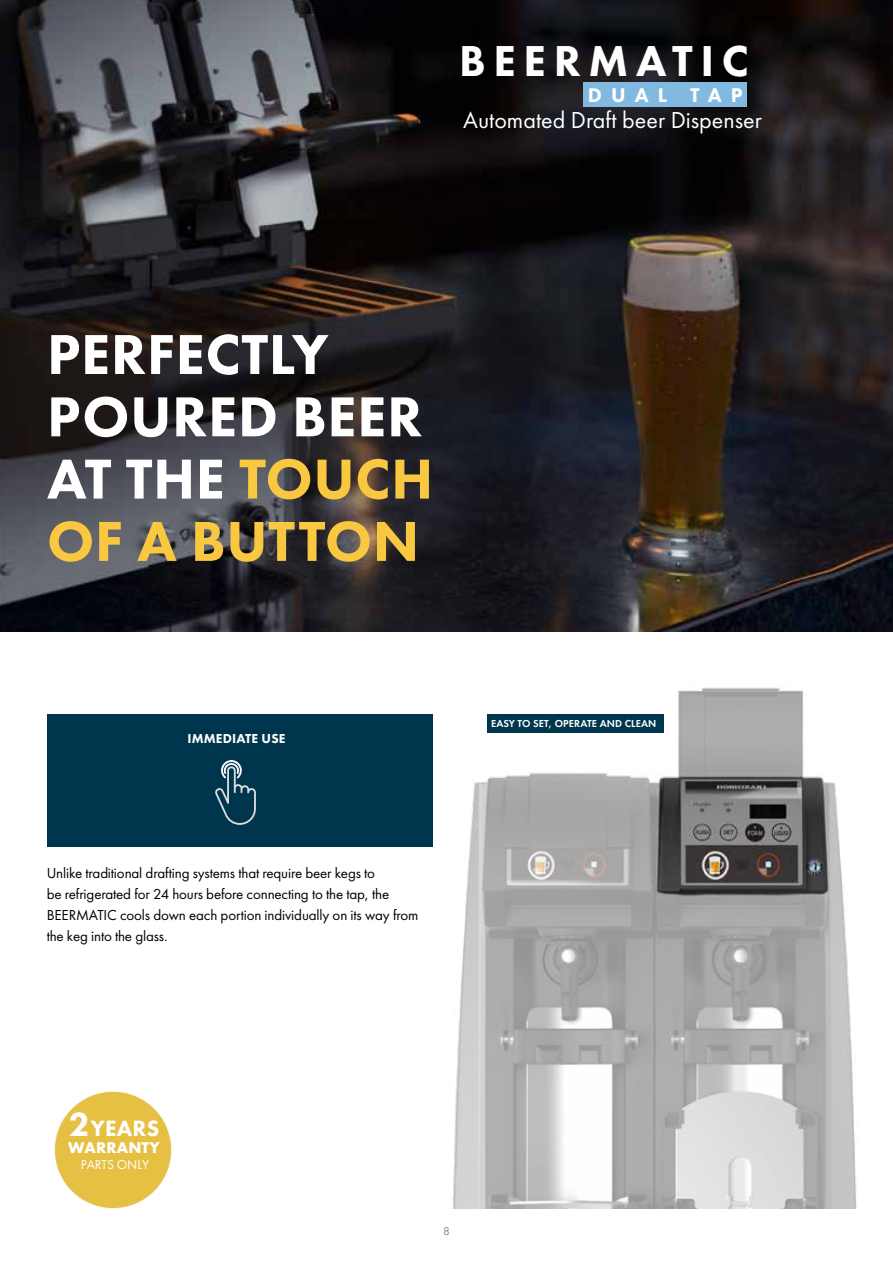
<style>
.page{position:relative;width:893px;height:1263px;background:#fff}
.page>*{position:absolute;margin:0;border:0;box-sizing:border-box;transform-origin:0 0}
.t1{font:800 58.35px/62.2px "Futura PT";letter-spacing:.01em;color:#fff}
.t2{font:800 44.85px "Futura PT";letter-spacing:.17em;color:#fff}
.t3{font:24px "Futura PT";color:#fff}
.t4{font:800 22.95px "Futura PT";letter-spacing:.01em;color:#fff}
.t5{font:800 20.55px "Futura PT";letter-spacing:.44em;color:#fff}
.t6{font:15px/21px "Futura PT";letter-spacing:-.01em;color:#000}
.t7{font:700 14.4px "Futura";letter-spacing:.01em;color:#fff}
.t8{font:800 13.5px "Futura PT";letter-spacing:.01em;color:#fff}
.t9{font:13.35px "Futura PT";letter-spacing:-.01em;color:#fff}
.t10{font:12px "Futura PT";color:#87888a}
.t11{font:600 10.5px "Futura PT";letter-spacing:.01em;color:#fff}
.s1{color:#f9c840}
.s2{font-size:34.8px}
</style>
<div class="page">
<img style="left:0;top:0;width:893px;height:631px">
<div style="left:584px;top:82px;width:163px;height:25px;background:#81b9e1"></div>
<div style="left:47px;top:714px;width:385px;height:133px;background:#00364d"></div>
<svg style="left:215px;top:760px;width:41px;height:65px"></svg>
<img style="left:432px;top:687px;width:425px;height:521px">
<div style="left:487px;top:715px;width:176px;height:18px;background:#00364d"></div>
<div style="left:54px;top:1091px;width:118px;height:117px;background:#e6c043;border-radius:50%"></div>
<h2 class="t2" style="left:459px;top:33px;width:291px">BEERMATIC</h2>
<h3 class="t3" style="left:463px;top:106px;width:300px">Automated Draft beer Dispenser</h3>
<h3 class="t5" style="left:588px;top:83px;width:156px">DUAL TAP</h3>
<h1 class="t1" style="left:47px;top:322px;width:388px">PERFECTLY<br>POURED BEER<br>AT THE <span class="s1">TOUCH<br>OF A BUTTON</span></h1>
<p class="t8" style="left:187px;top:730px;width:100px">IMMEDIATE USE</p>
<p class="t6" style="left:47px;top:862px;width:373px">Unlike traditional drafting systems that require beer kegs to<br>be refrigerated for 24 hours before connecting to the tap, the BEERMATIC cools down each portion individually on its way from the keg into the glass.</p>
<p class="t11" style="left:491px;top:717px;width:167px">EASY TO SET, OPERATE AND CLEAN</p>
<h3 class="t4" style="left:69px;top:1114px;width:92px"><span class="s2">2</span>YEARS</h3>
<p class="t7" style="left:68px;top:1137px;width:93px">WARRANTY</p>
<p class="t9" style="left:81px;top:1157px;width:70px">PARTS ONLY</p>
<p class="t10" style="left:443px;top:1224px;width:8px">8</p>
</div>
